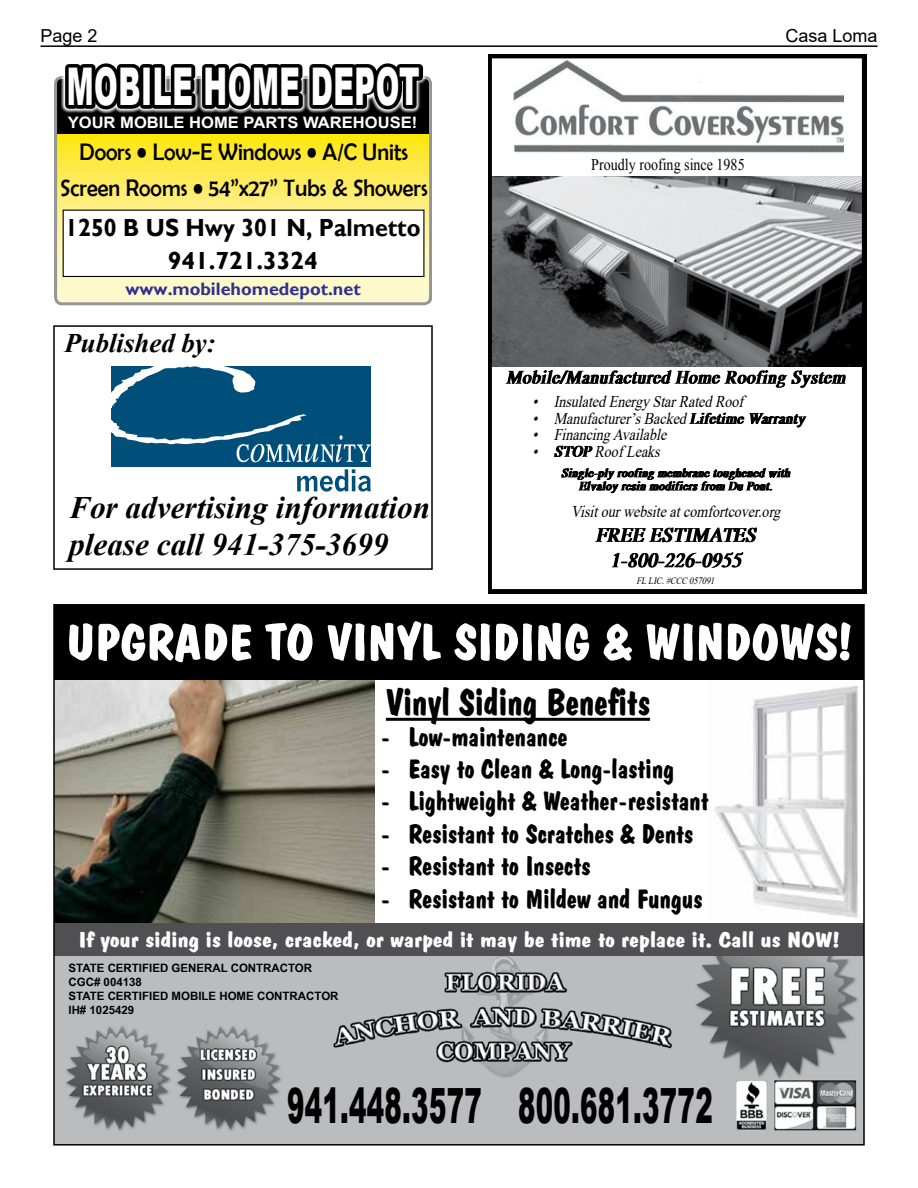
<style>
.page{position:relative;width:918px;height:1188px;background:#fff}
.page>*{position:absolute;margin:0;border:0;box-sizing:border-box;transform-origin:0 0}
.t1{font:900 52.05px "Arial";letter-spacing:.02em;color:#fff;scale:.55 1}
.t2{font:50.85px "Dom Bold BT";color:#fff;scale:1.05 1}
.t3{font:900 48.6px "Arial";letter-spacing:.01em;color:#000;scale:.54 1}
.t4{font:37.95px "Dom Bold BT";color:#000;scale:.96 1}
.t5{font:italic 700 31.2px/37.5px "Times New Roman";color:#000}
.t6{font:27px "Dom Bold BT";color:#000}
.t7{font:italic 700 26.85px "Times New Roman";color:#000}
.t8{font:700 24.75px/33px "Gill Sans";color:#010101;text-align:center;scale:.94 1}
.t9{font:24px/36px "Berlin Sans FB";color:#000;text-align:center;scale:.93 1}
.t10{font:21.6px "Dom Bold BT";color:#fff;scale:1.22 1}
.t11{font:700 18px "Gill Sans";color:#2e3092}
.t12{font:18px "Arial";color:#000}
.t13{font:italic 16.35px/16.4px "Times New Roman";color:#000;scale:.86 1}
.t14{font:16.35px "Times New Roman";color:#000;scale:.86 1}
.t15{font:700 15.75px "Arial";color:#fff;scale:1.05 1}
.t16{font:700 11.55px/13.8px "Arial Narrow";color:#000;scale:1.22 1}
.t17{font:italic 9.9px "Times New Roman";color:#000;scale:.86 1}
</style>
<div class="page">
<hr style="left:40px;top:45px;width:838px;height:2px;background:#000">
<div style="left:111px;top:366px;width:260px;height:100px;background:#004f7b"></div>
<svg style="left:297px;top:469px;width:74px;height:23px"></svg>
<svg style="left:111px;top:366px;width:260px;height:96px"></svg>
<div style="left:53px;top:325px;width:380px;height:245px;border:2px solid #000"></div>
<img style="left:715px;top:685px;width:143px;height:233px">
<img style="left:56px;top:680px;width:319px;height:243px">
<img style="left:56px;top:955px;width:806px;height:177px">
<div style="left:54px;top:605px;width:810px;height:75px;background:#000"></div>
<div style="left:54px;top:955px;width:291px;height:64px;background:#babcbe"></div>
<div style="left:54px;top:923px;width:810px;height:32px;background:#505052"></div>
<hr style="left:386px;top:718px;width:264px;height:3px;background:#000">
<div style="left:54px;top:1132px;width:810px;height:13px;background:#babcbe"></div>
<div style="left:283px;top:1080px;width:447px;height:65px;background:#babcbe"></div>
<svg style="left:54px;top:76px;width:378px;height:229px"></svg>
<svg style="left:61px;top:63px;width:366px;height:81px;background:#353217"></svg>
<svg style="left:488px;top:54px;width:378px;height:540px"></svg>
<p class="t12" style="left:40px;top:24px;width:59px">Page 2</p>
<p class="t12" style="left:785px;top:24px;width:94px">Casa Loma</p>
<h1 class="t1" style="left:67px;top:49px;width:643px">MOBILE HOME DEPOT</h1>
<p class="t15" style="left:68px;top:112px;width:334px">YOUR MOBILE HOME PARTS WAREHOUSE!</p>
<p class="t9" style="left:60px;top:134px;width:397px">Doors • Low-E Windows • A/C Units<br>Screen Rooms • 54”x27” Tubs &amp; Showers</p>
<p class="t8" style="left:65px;top:212px;width:379px">1250 B US Hwy 301 N, Palmetto<br>941.721.3324</p>
<p class="t11" style="left:125px;top:278px;width:237px">www.mobilehomedepot.net</p>
<p class="t7" style="left:64px;top:325px;width:153px">Published by:</p>
<p class="t5" style="left:69px;top:488px;width:362px">For advertising information please call 941-375-3699</p>
<p class="t14" style="left:591px;top:153px;width:180px">Proudly roofing since 1985</p>
<p class="t13" style="left:533px;top:393px;width:246px">• InsulatedEnergyStarRatedRoof</p>
<p class="t13" style="left:533px;top:410px;width:185px">• Manufacturer’sBacked</p>
<p class="t13" style="left:533px;top:426px;width:162px">• FinancingAvailable •</p>
<p class="t13" style="left:595px;top:442px;width:83px">Roof Leaks</p>
<p class="t13" style="left:571px;top:503px;width:250px">Visitourwebsiteatcomfortcover.org</p>
<p class="t17" style="left:637px;top:573px;width:95px">FLLIC.#CCC 057091</p>
<h2 class="t2" style="left:66px;top:611px;width:751px">UPGRADE TO VINYL SIDING &amp; WINDOWS!</h2>
<h3 class="t4" style="left:386px;top:679px;width:277px">Vinyl Siding Benefits</h3>
<p class="t6" style="left:381px;top:720px;width:188px">- Low-maintenance</p>
<p class="t6" style="left:381px;top:752px;width:295px">- Easy to Clean &amp; Long-lasting</p>
<p class="t6" style="left:381px;top:785px;width:329px">- Lightweight &amp; Weather-resistant</p>
<p class="t6" style="left:381px;top:817px;width:314px">- Resistant to Scratches &amp; Dents</p>
<p class="t6" style="left:381px;top:850px;width:211px">- Resistant to Insects</p>
<p class="t6" style="left:381px;top:882px;width:323px">- Resistant to Mildew and Fungus</p>
<p class="t10" style="left:78px;top:927px;width:625px">If your siding is loose, cracked, or warped it may be time to replace it. Call us NOW!</p>
<p class="t16" style="left:69px;top:961px;width:223px">STATE CERTIFIED GENERAL CONTRACTOR<br>CGC# 004138<br>STATE CERTIFIED MOBILE HOME CONTRACTOR<br>IH# 1025429</p>
<h3 class="t3" style="left:287px;top:1071px;width:790px">941.448.3577 800.681.3772</h3>
</div>
